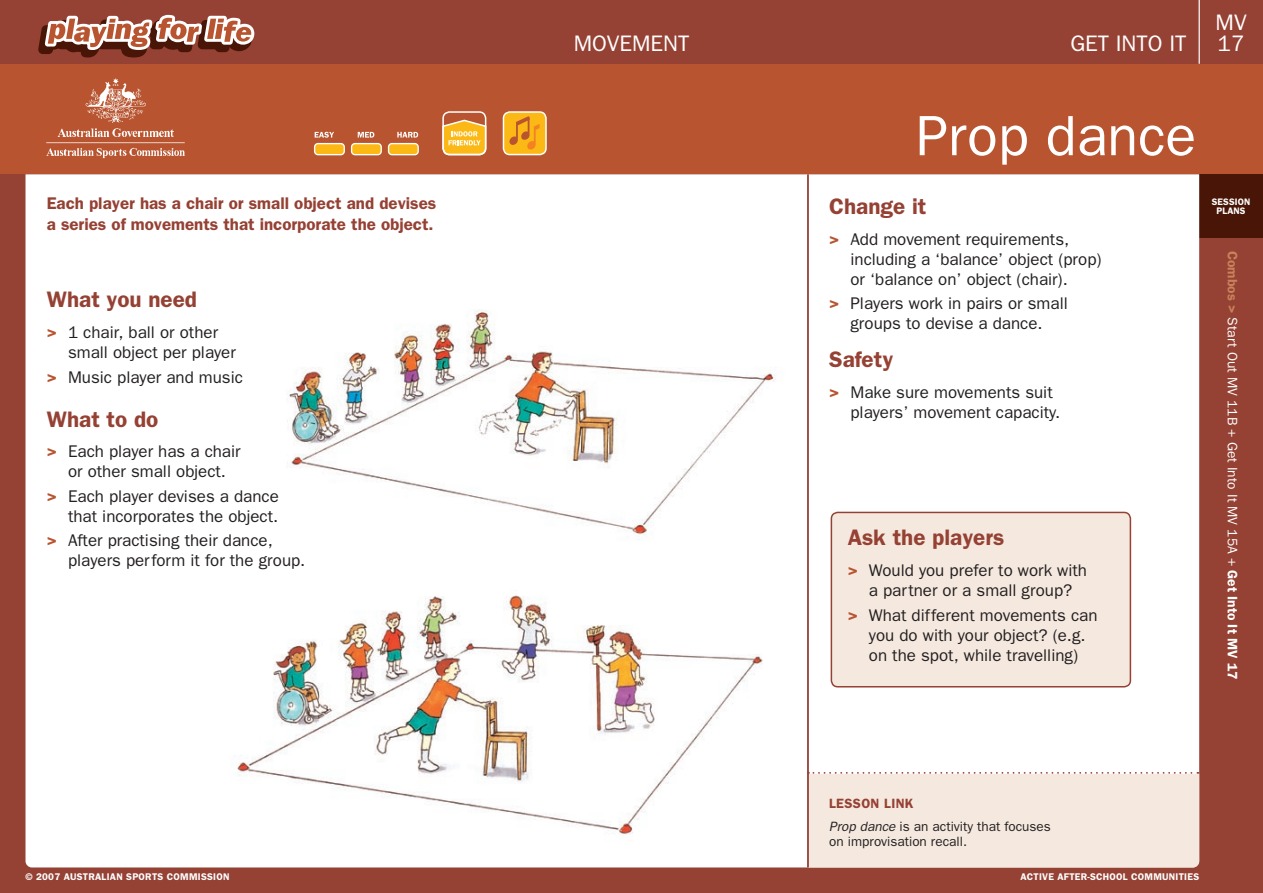
<style>
.page{position:relative;width:1263px;height:893px;background:#fff}
.page>*{position:absolute;margin:0;border:0;box-sizing:border-box;transform-origin:0 0}
.t1{font:57px "Franklin Gothic";color:#fff}
.t2{font:600 22.5px "Franklin Gothic";color:#954134}
.t3{font:22.5px/21px "Franklin Gothic";color:#fff}
.t4{font:16.95px/20.1px "Franklin Gothic";color:#231f20}
.t5{font:600 16.95px/21px "Franklin Gothic";color:#954134}
.t6{font:13.8px "Franklin Gothic";color:#fff}
.t7{font:13.5px/23.5px "Franklin Gothic";color:#231f20}
.t8{font:600 9.75px "Franklin Gothic";letter-spacing:.025em;color:#fff}
.t9{font:600 9.45px/9.1px "Franklin Gothic";color:#fff}
.s1{font-weight:600;color:#b85530}
.s2{font-weight:600;color:#c9825b}
.s3{font-weight:600}
.s4{font-weight:600;color:#954134}
.s5{font-style:italic}
</style>
<div class="page">
<div style="left:0;top:64px;width:1263px;height:110px;background:#b85530"></div>
<div style="left:0;top:174px;width:1263px;height:719px;background:#954134"></div>
<div style="left:0;top:0;width:1263px;height:64px;background:#954134"></div>
<img style="left:46px;top:78px;width:139px;height:81px">
<div style="left:442px;top:111px;width:44px;height:44px;border:2px solid #fff;border-radius:6px"></div>
<svg style="left:442px;top:118px;width:45px;height:38px;background:#f2bb54"></svg>
<svg style="left:38px;top:15px;width:216px;height:43px"></svg>
<div style="left:1199px;top:174px;width:64px;height:64px;background:#481506"></div>
<div style="left:26px;top:174px;width:1173px;height:693px;background:#fff"></div>
<div style="left:503px;top:112px;width:43px;height:43px;background:#fcb814;border-radius:6px"></div>
<div style="left:503px;top:111px;width:44px;height:44px;border:2px solid #fff;border-radius:6px"></div>
<svg style="left:509px;top:116px;width:30px;height:34px"></svg>
<div style="left:315px;top:144px;width:29px;height:11px;background:#fcb814;border-radius:3px"></div>
<div style="left:314px;top:143px;width:31px;height:12px;border:1px solid #fff;border-radius:3px"></div>
<div style="left:352px;top:144px;width:29px;height:11px;background:#fcb814;border-radius:3px"></div>
<div style="left:351px;top:143px;width:31px;height:12px;border:1px solid #fff;border-radius:3px"></div>
<div style="left:389px;top:144px;width:29px;height:11px;background:#fcb814;border-radius:3px"></div>
<div style="left:388px;top:143px;width:31px;height:12px;border:1px solid #fff;border-radius:3px"></div>
<svg style="left:315px;top:132px;width:19px;height:6px"></svg>
<svg style="left:358px;top:132px;width:16px;height:6px"></svg>
<svg style="left:397px;top:132px;width:21px;height:6px"></svg>
<hr style="left:1198px;top:0;width:2px;height:64px;background:#fff">
<div style="left:831px;top:512px;width:299px;height:175px;background:#f5e9df;border-radius:6px"></div>
<div style="left:831px;top:512px;width:300px;height:175px;border:2px solid #954134;border-radius:6px"></div>
<img style="left:230px;top:582px;width:545px;height:266px">
<img style="left:279px;top:295px;width:511px;height:247px">
<hr style="left:807px;top:174px;width:2px;height:693px;background:#954134">
<div style="left:808px;top:772px;width:391px;height:95px;background:#f5e9df"></div>
<p class="t5" style="left:47px;top:192px;width:391px">Each player has a chair or small object and devises a series of movements that incorporate the object.</p>
<h2 class="t2" style="left:47px;top:286px;width:152px">What you need</h2>
<p class="t4" style="left:68px;top:322px;width:169px;text-indent:-21px"><span class="s1">&gt;</span> 1 chair, ball or other small object per player</p>
<p class="t4" style="left:47px;top:366px;width:198px"><span class="s1">&gt;</span> Music player and music</p>
<h2 class="t2" style="left:47px;top:405px;width:113px">What to do</h2>
<p class="t4" style="left:47px;top:441px;width:195px;text-align:center"><span class="s1">&gt;</span> Each player has a chair or other small object.</p>
<p class="t4" style="left:47px;top:486px;width:234px;text-align:right"><span class="s1">&gt;</span> Each player devises a dance that incorporates the object.</p>
<p class="t4" style="left:68px;top:530px;width:239px;text-indent:-21px"><span class="s1">&gt;</span> After practising their dance, players perform it for the group.</p>
<h2 class="t3" style="left:574px;top:32px;width:117px">MOVEMENT</h2>
<h2 class="t3" style="left:1070px;top:32px;width:118px">GET INTO IT</h2>
<h2 class="t3" style="left:1215px;top:11px;width:33px">MV<br>17</h2>
<h1 class="t1" style="left:916px;top:103px;width:282px">Prop dance</h1>
<h2 class="t2" style="left:829px;top:193px;width:99px">Change it</h2>
<p class="t4" style="left:850px;top:228px;width:253px;text-indent:-21px"><span class="s1">&gt;</span> Add movement requirements, including a ‘balance’ object (prop) or ‘balance on’ object (chair).</p>
<p class="t4" style="left:829px;top:293px;width:240px;text-align:center"><span class="s1">&gt;</span> Players work in pairs or small groups to devise a dance.</p>
<h2 class="t2" style="left:829px;top:346px;width:65px">Safety</h2>
<p class="t4" style="left:850px;top:381px;width:211px;text-indent:-21px"><span class="s1">&gt;</span> Make sure movements suit players’ movement capacity.</p>
<h2 class="t2" style="left:848px;top:524px;width:158px">Ask the players</h2>
<p class="t4" style="left:848px;top:560px;width:241px;text-align:center"><span class="s1">&gt;</span> Would you prefer to work with a partner or a small group?</p>
<p class="t4" style="left:848px;top:604px;width:251px;text-align:center"><span class="s1">&gt;</span> What different movements can you do with your object? (e.g.<br>on the spot, while travelling)</p>
<p class="t9" style="left:1216px;top:197px;width:13px;text-indent:-5px">SESSION<br>PLANS</p>
<p class="t6" style="left:1240px;top:251px;width:430px;rotate:90deg"><span class="s2">Combos &gt;</span> Start Out MV 11B + Get Into It MV 15A + <span class="s3">Get Into It MV 17</span></p>
<p class="t7" style="left:829px;top:791px;width:223px"><span class="s4">Lesson link<br></span><span class="s5">Prop dance</span> is an activity that focuses</p>
<p class="t7" style="left:829px;top:829px;width:139px">on improvisation recall.</p>
<p class="t8" style="left:26px;top:871px;width:121px">© 2007 Australian SPORTS</p>
<p class="t8" style="left:167px;top:871px;width:8px">COMMISSION</p>
<p class="t8" style="left:1020px;top:871px;width:180px">active after-school communities</p>
</div>
